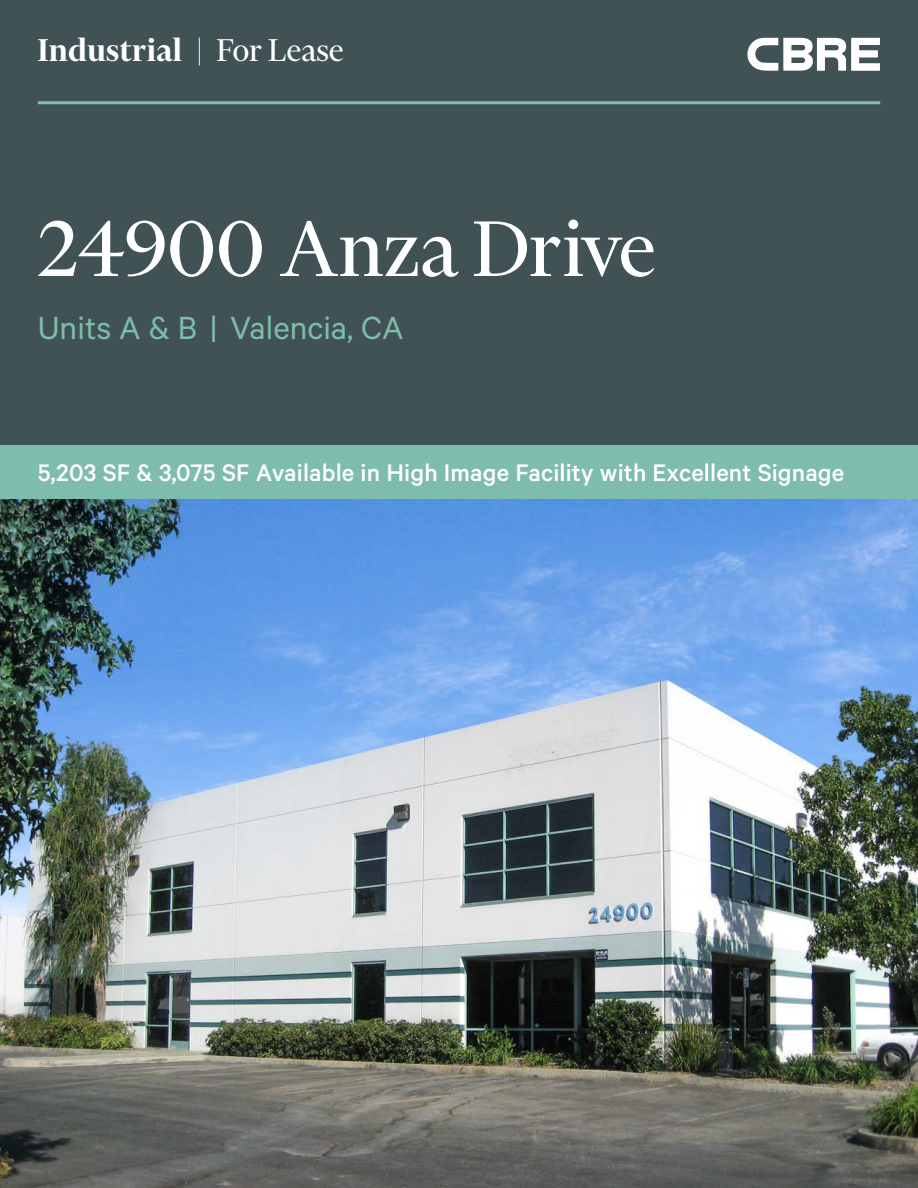
<style>
.page{position:relative;width:918px;height:1188px;background:#415255}
.page>*{position:absolute;margin:0;border:0;box-sizing:border-box;transform-origin:0 0}
.Heading_Large{font:90px "Financier Display";letter-spacing:-.005em;color:#fff}
.Subheading_Large{font:36px "Calibre";color:#7ebcad}
.t1{font:600 36px "Financier Display";letter-spacing:.015em;color:#fff}
.t2{font:500 27px "Calibre";letter-spacing:.005em;color:#fff}
.s1{font-weight:400}
</style>
<div class="page">
<img style="left:0;top:500px;width:918px;height:688px">
<svg style="left:747px;top:38px;width:133px;height:33px"></svg>
<hr style="left:38px;top:101px;width:842px;height:3px;background:#7ebcad">
<div style="left:0;top:446px;width:918px;height:54px;background:#7ebcad"></div>
<p class="t1" style="left:38px;top:26px;width:307px">Industrial <span class="s1">| For Lease</span></p>
<p class="Heading_Large" style="left:38px;top:202px;width:619px">24900 Anza Drive</p>
<p class="Subheading_Large" style="left:38px;top:307px;width:367px">Units A &amp; B | Valencia, CA</p>
<p class="t2" style="left:38px;top:457px;width:808px">5,203 SF &amp; 3,075 SF Available in High Image Facility with Excellent Signage</p>
</div>
